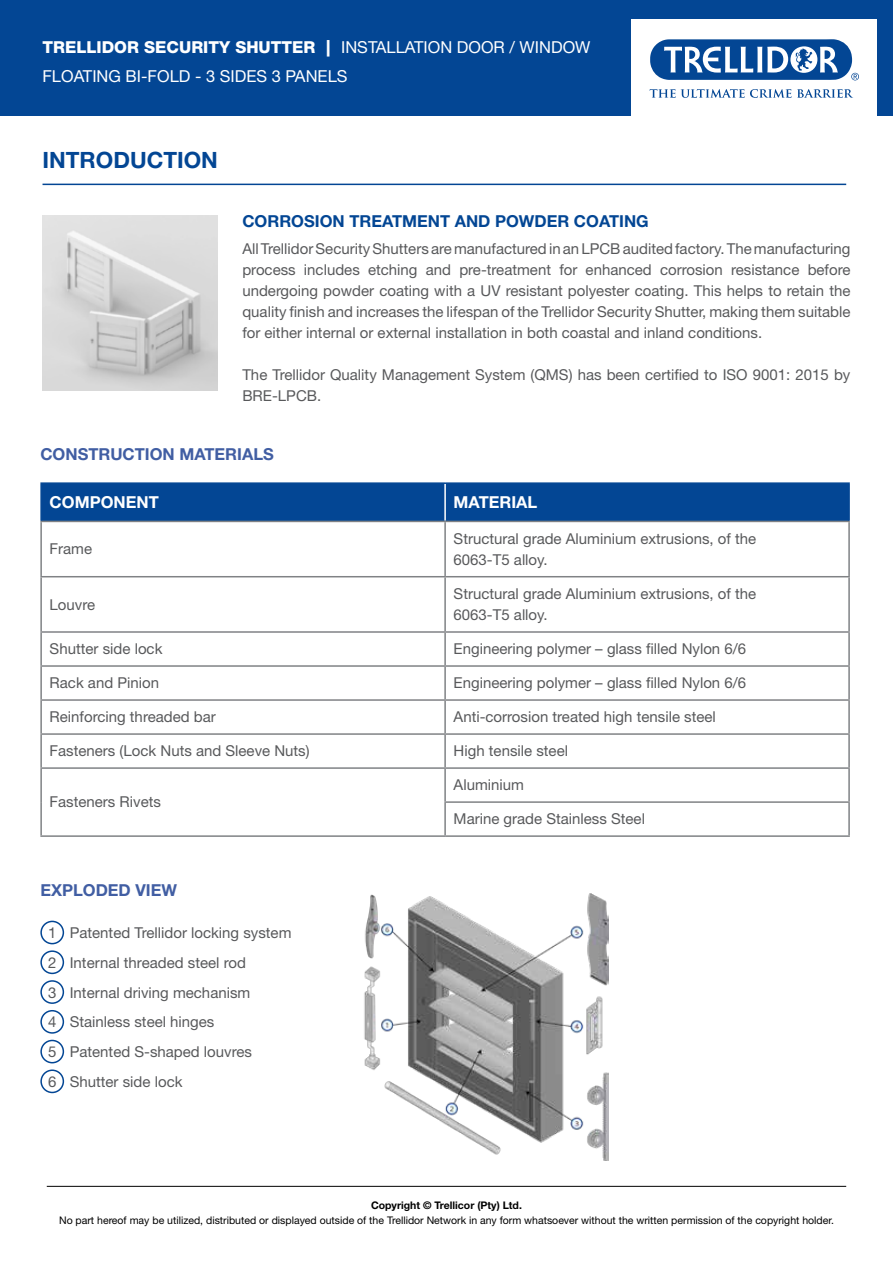
<style>
.page{position:relative;width:893px;height:1263px;background:#fff}
.page>*{position:absolute;margin:0;border:0;box-sizing:border-box;transform-origin:0 0}
.t1{font:700 22.5px "Helvetica Neue LT Std";color:#034694}
.t2{font:16.5px/28.5px "Helvetica Neue LT Std";color:#fff}
.t3{font:700 16.5px "Helvetica Neue LT Std";color:#034694}
.t4{font:700 16.5px "Helvetica Neue LT Std";color:#415ea3}
.t5{font:700 16.5px "Helvetica Neue LT Std";color:#fff}
.t6{font:15px/21px "Helvetica Neue LT Std";color:#58595b}
.t7{font:10.5px "Helvetica Neue LT Std";color:#000}
.t8{font:700 10.5px "Helvetica Neue LT Std";color:#000}
.s1{font-weight:800}
.s2{font-weight:900}
</style>
<div class="page">
<hr style="left:47px;top:1186px;width:799px;height:1px;background:#000">
<div style="left:0;top:0;width:893px;height:116px;background:#034694"></div>
<div style="left:631px;top:19px;width:246px;height:115px;background:#fff"></div>
<svg style="left:650px;top:89px;width:203px;height:9px"></svg>
<svg style="left:650px;top:39px;width:209px;height:41px"></svg>
<img style="left:43px;top:215px;width:175px;height:175px">
<div style="left:42px;top:484px;width:806px;height:37px;background:#034694"></div>
<hr style="left:444px;top:484px;width:2px;height:37px;background:#fff">
<hr style="left:40px;top:521px;width:405px;height:1px;background:#808285">
<hr style="left:445px;top:521px;width:405px;height:1px;background:#808285">
<hr style="left:848px;top:522px;width:2px;height:54px;background:#808285">
<hr style="left:40px;top:576px;width:405px;height:1px;background:#808285">
<hr style="left:445px;top:576px;width:405px;height:1px;background:#808285">
<hr style="left:848px;top:577px;width:2px;height:54px;background:#808285">
<hr style="left:40px;top:631px;width:405px;height:2px;background:#808285">
<hr style="left:445px;top:631px;width:405px;height:2px;background:#808285">
<hr style="left:848px;top:633px;width:2px;height:32px;background:#808285">
<hr style="left:40px;top:665px;width:405px;height:2px;background:#808285">
<hr style="left:445px;top:665px;width:405px;height:2px;background:#808285">
<hr style="left:848px;top:667px;width:2px;height:32px;background:#808285">
<hr style="left:40px;top:699px;width:405px;height:2px;background:#808285">
<hr style="left:445px;top:699px;width:405px;height:2px;background:#808285">
<hr style="left:848px;top:701px;width:2px;height:32px;background:#808285">
<hr style="left:40px;top:733px;width:405px;height:2px;background:#808285">
<hr style="left:445px;top:733px;width:405px;height:2px;background:#808285">
<hr style="left:848px;top:735px;width:2px;height:32px;background:#808285">
<hr style="left:40px;top:767px;width:405px;height:2px;background:#808285">
<hr style="left:445px;top:767px;width:405px;height:2px;background:#808285">
<hr style="left:848px;top:769px;width:2px;height:32px;background:#808285">
<hr style="left:444px;top:801px;width:406px;height:2px;background:#808285">
<hr style="left:848px;top:803px;width:2px;height:32px;background:#808285">
<hr style="left:40px;top:835px;width:405px;height:2px;background:#808285">
<hr style="left:445px;top:835px;width:405px;height:2px;background:#808285">
<hr style="left:40px;top:522px;width:2px;height:54px;background:#808285">
<hr style="left:444px;top:522px;width:2px;height:54px;background:#808285">
<hr style="left:40px;top:577px;width:2px;height:54px;background:#808285">
<hr style="left:444px;top:577px;width:2px;height:54px;background:#808285">
<hr style="left:40px;top:633px;width:2px;height:32px;background:#808285">
<hr style="left:444px;top:633px;width:2px;height:32px;background:#808285">
<hr style="left:40px;top:667px;width:2px;height:32px;background:#808285">
<hr style="left:444px;top:667px;width:2px;height:32px;background:#808285">
<hr style="left:40px;top:701px;width:2px;height:32px;background:#808285">
<hr style="left:444px;top:701px;width:2px;height:32px;background:#808285">
<hr style="left:40px;top:735px;width:2px;height:32px;background:#808285">
<hr style="left:444px;top:735px;width:2px;height:32px;background:#808285">
<hr style="left:40px;top:769px;width:2px;height:33px;background:#808285">
<hr style="left:444px;top:769px;width:2px;height:32px;background:#808285">
<hr style="left:40px;top:802px;width:2px;height:33px;background:#808285">
<hr style="left:444px;top:803px;width:2px;height:32px;background:#808285">
<hr style="left:40px;top:482px;width:405px;height:2px;background:#034694">
<hr style="left:40px;top:484px;width:2px;height:37px;background:#034694">
<hr style="left:445px;top:482px;width:405px;height:2px;background:#034694">
<hr style="left:848px;top:484px;width:2px;height:37px;background:#034694">
<hr style="left:43px;top:184px;width:803px;height:1px;background:#034694">
<img style="left:364px;top:893px;width:245px;height:267px">
<div style="left:40px;top:921px;width:24px;height:23px;border:2px solid #034694;border-radius:50%"></div>
<div style="left:40px;top:950px;width:24px;height:24px;border:2px solid #034694;border-radius:50%"></div>
<div style="left:40px;top:980px;width:24px;height:24px;border:2px solid #034694;border-radius:50%"></div>
<div style="left:40px;top:1010px;width:24px;height:24px;border:2px solid #034694;border-radius:50%"></div>
<div style="left:40px;top:1040px;width:24px;height:23px;border:2px solid #034694;border-radius:50%"></div>
<div style="left:40px;top:1069px;width:24px;height:24px;border:2px solid #034694;border-radius:50%"></div>
<p class="t2" style="left:43px;top:33px;width:549px"><span class="s1">TRELLIDOR SECURITY SHUTTER</span> <span class="s2">|</span> INSTALLATION DOOR / WINDOW<br>FLOATING BI-FOLD - 3 SIDES 3 PANELS</p>
<h1 class="t1" style="left:43px;top:146px;width:177px">INTRODUCTION</h1>
<p class="t3" style="left:242px;top:211px;width:408px">CORROSION TREATMENT AND POWDER COATING</p>
<p class="t6" style="left:242px;top:238px;width:610px;text-align:justify">All Trellidor Security Shutters are manufactured in an LPCB audited factory. The manufacturing process includes etching and pre-treatment for enhanced corrosion resistance before undergoing powder coating with a UV resistant polyester coating. This helps to retain the quality finish and increases the lifespan of the Trellidor Security Shutter, making them suitable for either internal or external installation in both coastal and inland conditions.</p>
<p class="t6" style="left:242px;top:364px;width:609px">The Trellidor Quality Management System (QMS) has been certified to ISO 9001: 2015 by<br>BRE-LPCB.</p>
<p class="t4" style="left:40px;top:444px;width:235px">CONSTRUCTION MATERIALS</p>
<p class="t5" style="left:50px;top:492px;width:111px">COMPONENT</p>
<p class="t5" style="left:454px;top:492px;width:85px">MATERIAL</p>
<p class="t6" style="left:50px;top:538px;width:44px">Frame</p>
<p class="t6" style="left:454px;top:528px;width:304px">Structural grade Aluminium extrusions, of the<br>6063-T5 alloy.</p>
<p class="t6" style="left:50px;top:594px;width:47px">Louvre</p>
<p class="t6" style="left:454px;top:583px;width:304px">Structural grade Aluminium extrusions, of the<br>6063-T5 alloy.</p>
<p class="t6" style="left:50px;top:638px;width:114px">Shutter side lock</p>
<p class="t6" style="left:454px;top:638px;width:294px">Engineering polymer – glass filled Nylon 6/6</p>
<p class="t6" style="left:50px;top:672px;width:111px">Rack and Pinion</p>
<p class="t6" style="left:454px;top:672px;width:294px">Engineering polymer – glass filled Nylon 6/6</p>
<p class="t6" style="left:50px;top:706px;width:168px">Reinforcing threaded bar</p>
<p class="t6" style="left:454px;top:706px;width:264px">Anti-corrosion treated high tensile steel</p>
<p class="t6" style="left:50px;top:740px;width:262px">Fasteners (Lock Nuts and Sleeve Nuts)</p>
<p class="t6" style="left:454px;top:740px;width:116px">High tensile steel</p>
<p class="t6" style="left:50px;top:791px;width:113px">Fasteners Rivets</p>
<p class="t6" style="left:454px;top:774px;width:72px">Aluminium</p>
<p class="t6" style="left:454px;top:808px;width:193px">Marine grade Stainless Steel</p>
<p class="t4" style="left:40px;top:880px;width:138px">EXPLODED VIEW</p>
<p class="t6" style="left:48px;top:918px;width:245px;line-height:29.7px">1 Patented Trellidor locking system<br>2 Internal threaded steel rod<br>3 Internal driving mechanism<br>4 Stainless steel hinges<br>5 Patented S-shaped louvres<br>6 Shutter side lock</p>
<p class="t8" style="left:371px;top:1198px;width:152px">Copyright © Trellicor (Pty) Ltd.</p>
<p class="t7" style="left:59px;top:1214px;width:776px">No part hereof may be utilized, distributed or displayed outside of the Trellidor Network in any form whatsoever without the written permission of the copyright holder.</p>
</div>
